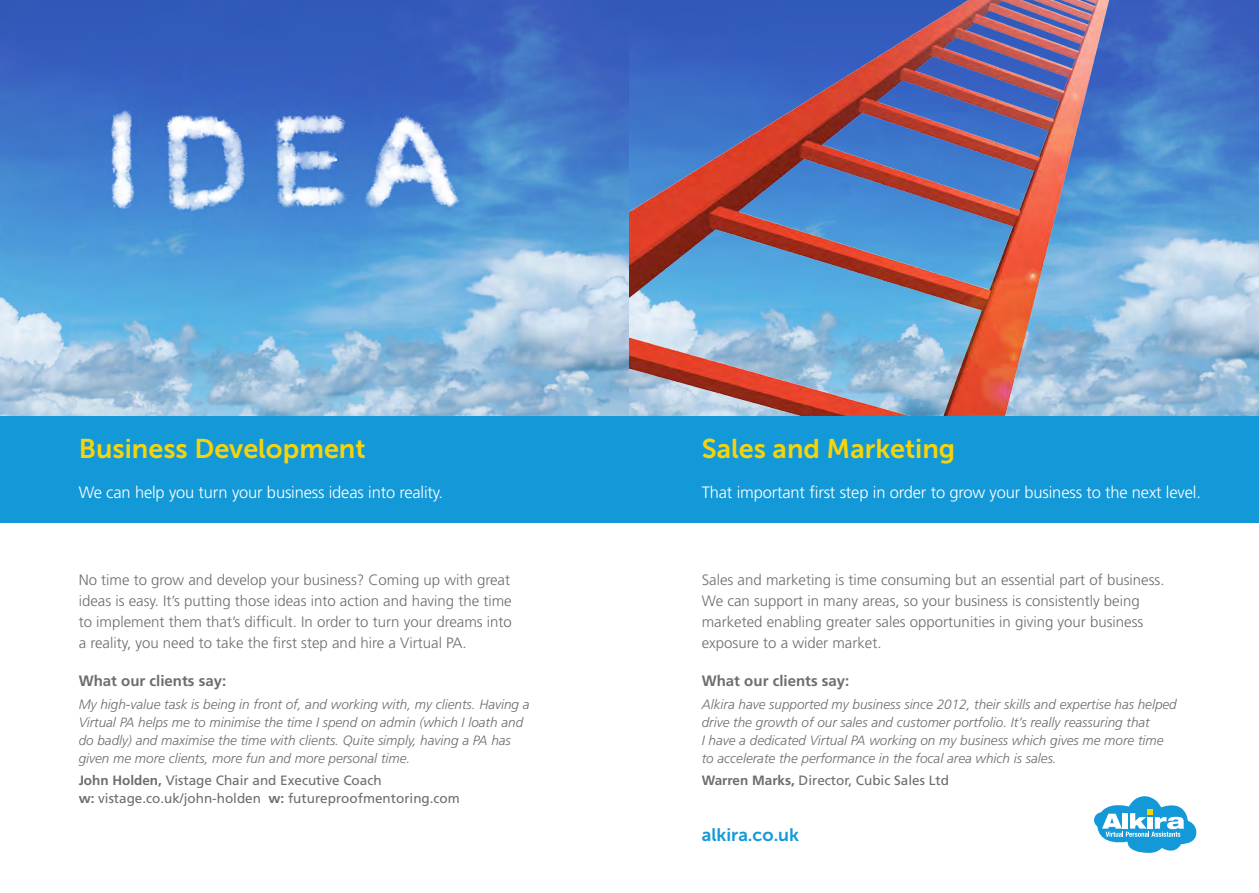
<style>
.page{position:relative;width:1259px;height:893px;background:#fff}
.page>*{position:absolute;margin:0;border:0;box-sizing:border-box;transform-origin:0 0}
.t1{font:27px "Museo Sans 700";color:#f6d40b}
.t2{font:18px "Museo Sans 700";color:#1399d7}
.t3{font:300 16.5px "Frutiger LT";letter-spacing:-.01em;color:#fff}
.t4{font:300 15px/21px "Frutiger LT";color:#6c6d70}
.t5{font:700 15px "Frutiger LT";color:#6c6d70}
.t6{font:italic 300 13.5px/18px "Frutiger LT";color:#6c6d70}
.t7{font:13.5px/18px "Frutiger LT";color:#6c6d70}
.s1{font-weight:700}
</style>
<div class="page">
<img style="left:0;top:0;width:1259px;height:417px">
<img style="left:629px;top:0;width:536px;height:417px">
<div style="left:0;top:417px;width:640px;height:106px;background:#1399d7"></div>
<div style="left:629px;top:417px;width:630px;height:106px;background:#1399d7"></div>
<svg style="left:1094px;top:812px;width:15px;height:16px"></svg>
<svg style="left:1097px;top:796px;width:100px;height:57px"></svg>
<p class="t1" style="left:79px;top:434px;width:288px">Business Development</p>
<p class="t1" style="left:702px;top:434px;width:255px">Sales and Marketing</p>
<p class="t3" style="left:79px;top:483px;width:366px">We can help you turn your business ideas into reality.</p>
<p class="t3" style="left:702px;top:483px;width:500px">That important first step in order to grow your business to the next level.</p>
<p class="t4" style="left:79px;top:570px;width:435px">No time to grow and develop your business? Coming up with great ideas is easy. It’s putting those ideas into action and having the time to implement them that’s difficult. In order to turn your dreams into a reality, you need to take the first step and hire a Virtual PA.</p>
<p class="t5" style="left:79px;top:672px;width:149px">What our clients say:</p>
<p class="t6" style="left:79px;top:695px;width:452px">My high-value task is being in front of, and working with, my clients. Having a Virtual PA helps me to minimise the time I spend on admin (which I loath and do badly) and maximise the time with clients. Quite simply, having a PA has given me more clients, more fun and more personal time.</p>
<p class="t7" style="left:79px;top:771px;width:383px"><span class="s1">John Holden,</span> Vistage Chair and Executive Coach<br><span class="s1">w:</span> vistage.co.uk/john-holden <span class="s1">w:</span> futureproofmentoring.com</p>
<p class="t4" style="left:702px;top:570px;width:464px">Sales and marketing is time consuming but an essential part of business.<br>We can support in many areas, so your business is consistently being marketed enabling greater sales opportunities in giving your business exposure to a wider market.</p>
<p class="t5" style="left:702px;top:672px;width:149px">What our clients say:</p>
<p class="t6" style="left:702px;top:695px;width:476px">Alkira have supported my business since 2012, their skills and expertise has helped drive the growth of our sales and customer portfolio. It’s really reassuring that<br>I have a dedicated Virtual PA working on my business which gives me more time to accelerate the performance in the focal area which is sales.</p>
<p class="t7" style="left:702px;top:771px;width:249px"><span class="s1">Warren Marks,</span> Director, Cubic Sales Ltd</p>
<p class="t2" style="left:702px;top:825px;width:99px">alkira.co.uk</p>
</div>
